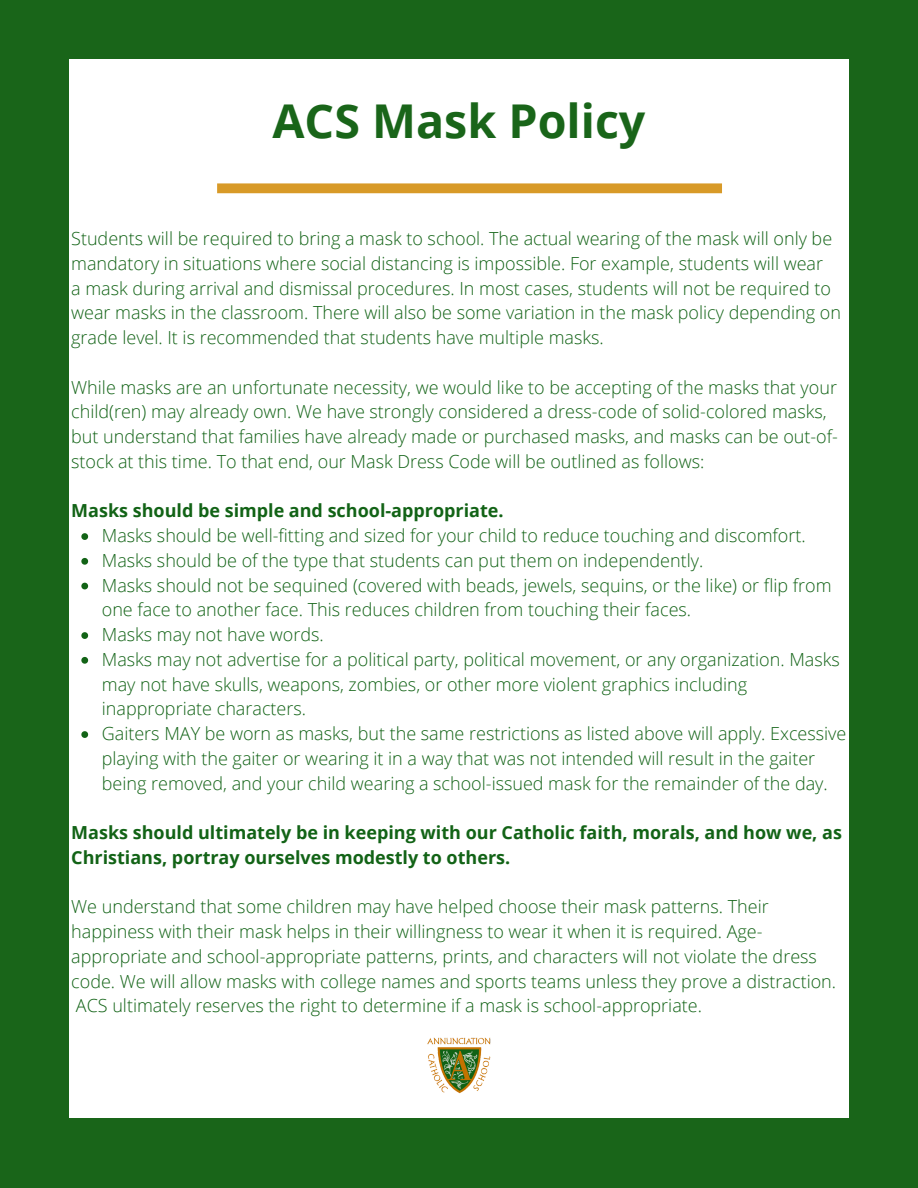
<style>
.page{position:relative;width:918px;height:1188px;background:#196519}
.page>*{position:absolute;margin:0;border:0;box-sizing:border-box;transform-origin:0 0}
.t1{font:700 46.65px "Open Sans";color:#196519}
.t2{font:300 18px/24.8px "Open Sans";color:#126316}
.t3{font:700 18px/24.8px "Open Sans";color:#126316}
</style>
<div class="page">
<div style="left:69px;top:59px;width:779px;height:1058px;background:#fff"></div>
<img style="left:427px;top:1037px;width:64px;height:57px">
<svg style="left:217px;top:183px;width:505px;height:10px;background:#d99e31"></svg>
<svg style="left:81px;top:533px;width:7px;height:7px"></svg>
<svg style="left:81px;top:558px;width:7px;height:7px"></svg>
<svg style="left:81px;top:583px;width:7px;height:6px"></svg>
<svg style="left:81px;top:632px;width:7px;height:7px"></svg>
<svg style="left:81px;top:657px;width:7px;height:7px"></svg>
<svg style="left:81px;top:731px;width:7px;height:7px"></svg>
<h1 class="t1" style="left:273px;top:88px;width:374px">ACS Mask Policy</h1>
<p class="t2" style="left:71px;top:226px;width:771px">Students will be required to bring a mask to school. The actual wearing of the mask will only be mandatory in situations where social distancing is impossible. For example, students will wear<br>a mask during arrival and dismissal procedures. In most cases, students will not be required to wear masks in the classroom. There will also be some variation in the mask policy depending on grade level. It is recommended that students have multiple masks.</p>
<p class="t2" style="left:71px;top:374px;width:768px">While masks are an unfortunate necessity, we would like to be accepting of the masks that your child(ren) may already own. We have strongly considered a dress-code of solid-colored masks, but understand that families have already made or purchased masks, and masks can be out-of&shy;stock at this time. To that end, our Mask Dress Code will be outlined as follows:</p>
<p class="t3" style="left:71px;top:498px;width:434px">Masks should be simple and school-appropriate.</p>
<p class="t2" style="left:102px;top:523px;width:746px">Masks should be well-fitting and sized for your child to reduce touching and discomfort.<br>Masks should be of the type that students can put them on independently.<br>Masks should not be sequined (covered with beads, jewels, sequins, or the like) or flip from one face to another face. This reduces children from touching their faces.<br>Masks may not have words.<br>Masks may not advertise for a political party, political movement, or any organization. Masks may not have skulls, weapons, zombies, or other more violent graphics including inappropriate characters.<br>Gaiters MAY be worn as masks, but the same restrictions as listed above will apply. Excessive playing with the gaiter or wearing it in a way that was not intended will result in the gaiter being removed, and your child wearing a school-issued mask for the remainder of the day.</p>
<p class="t3" style="left:71px;top:820px;width:772px">Masks should ultimately be in keeping with our Catholic faith, morals, and how we, as<br>Christians, portray ourselves modestly to others.</p>
<p class="t2" style="left:71px;top:894px;width:766px">We understand that some children may have helped choose their mask patterns. Their happiness with their mask helps in their willingness to wear it when it is required. Age&shy;appropriate and school-appropriate patterns, prints, and characters will not violate the dress code. We will allow masks with college names and sports teams unless they prove a distraction.<br>ACS ultimately reserves the right to determine if a mask is school-appropriate.</p>
</div>
